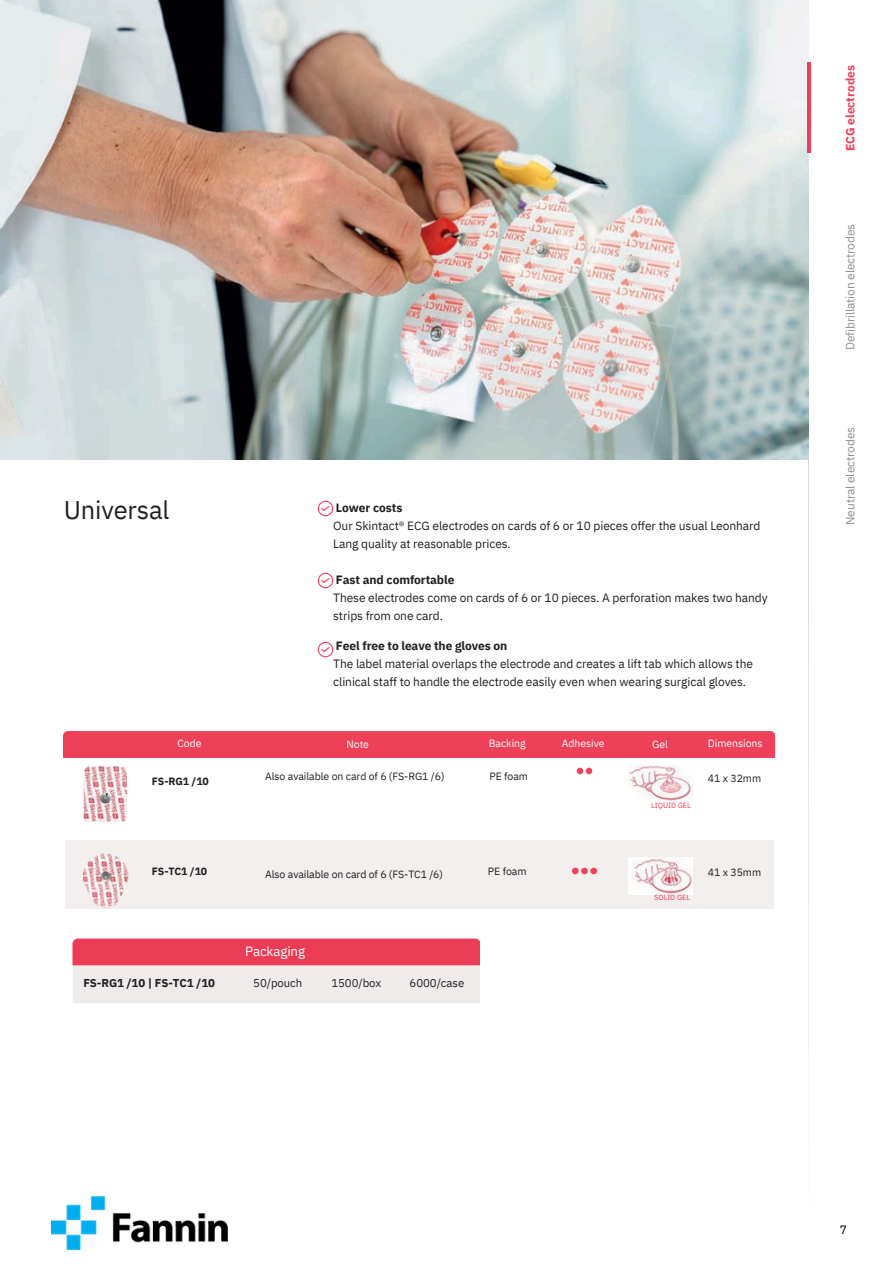
<style>
.page{position:relative;width:894px;height:1264px;background:#fff}
.page>*{position:absolute;margin:0;border:0;box-sizing:border-box;transform-origin:0 0}
.t1{font:25.5px "IBM Plex Sans";letter-spacing:-.005em;color:#231f20}
.t2{font:13.35px "IBM Plex Sans";letter-spacing:-.01em;color:#fff}
.t3{font:12px/18px "IBM Plex Sans";letter-spacing:-.005em;color:#231f20}
.t4{font:700 12px "IBM Plex Sans";color:#ef4059}
.t5{font:12px "IBM Plex Sans";color:#000}
.t6{font:11.4px "IBM Plex Sans";letter-spacing:-.005em;color:#231f20}
.t7{font:700 11.4px "IBM Plex Sans";letter-spacing:-.01em;color:#231f20}
.t8{font:10.5px "IBM Plex Sans";letter-spacing:-.005em;color:#231f20}
.t9{font:10.5px "IBM Plex Sans";letter-spacing:-.01em;color:#fff}
.t10{font:700 10.5px "IBM Plex Sans";letter-spacing:-.01em;color:#231f20}
.t11{font:7.5px "IBM Plex Sans";letter-spacing:-.01em;color:#ef4059}
.s1{font-weight:700}
</style>
<div class="page">
<img style="left:0;top:0;width:808px;height:459px">
<hr style="left:806px;top:62px;width:3px;height:90px;background:#ef4059">
<svg style="left:317px;top:501px;width:16px;height:15px"></svg>
<svg style="left:317px;top:573px;width:16px;height:15px"></svg>
<svg style="left:317px;top:642px;width:16px;height:15px"></svg>
<div style="left:64px;top:732px;width:710px;height:25px;background:#ef4059"></div>
<div style="left:65px;top:839px;width:708px;height:69px;background:#f2efee"></div>
<img style="left:576px;top:767px;width:17px;height:8px">
<img style="left:628px;top:766px;width:64px;height:36px">
<img style="left:83px;top:766px;width:43px;height:56px">
<img style="left:84px;top:853px;width:45px;height:56px">
<img style="left:571px;top:867px;width:27px;height:8px">
<img style="left:628px;top:857px;width:64px;height:37px">
<img style="left:72px;top:938px;width:407px;height:65px">
<img style="left:52px;top:1196px;width:175px;height:53px">
<p class="t1" style="left:64px;top:493px;width:107px">Universal</p>
<h5 class="t3" style="left:333px;top:498px;width:428px"><span class="s1">Lower costs<br></span>Our Skintact® ECG electrodes on cards of 6 or 10 pieces offer the usual Leonhard<br>Lang quality at reasonable prices.</h5>
<h5 class="t3" style="left:333px;top:570px;width:436px"><span class="s1">Fast and comfortable<br></span>These electrodes come on cards of 6 or 10 pieces. A perforation makes two handy strips from one card.</h5>
<h5 class="t3" style="left:333px;top:636px;width:421px"><span class="s1">Feel free to leave the gloves on<br></span>The label material overlaps the electrode and creates a lift tab which allows the clinical staff to handle the electrode easily even when wearing surgical gloves.</h5>
<h5 class="t9" style="left:177px;top:736px;width:26px">Code</h5>
<h5 class="t9" style="left:346px;top:737px;width:24px">Note</h5>
<h3 class="t9" style="left:488px;top:736px;width:38px">Backing</h3>
<h4 class="t9" style="left:562px;top:736px;width:44px">Adhesive</h4>
<h5 class="t9" style="left:652px;top:737px;width:17px">Gel</h5>
<p class="t9" style="left:707px;top:736px;width:56px">Dimensions</p>
<p class="t10" style="left:152px;top:774px;width:59px">FS-RG1 /10</p>
<p class="t8" style="left:265px;top:769px;width:181px">Also available on card of 6 (FS-RG1 /6)</p>
<p class="t8" style="left:489px;top:769px;width:40px">PE foam</p>
<h5 class="t8" style="left:707px;top:771px;width:55px">41 x 32mm</h5>
<h2 class="t11" style="left:651px;top:800px;width:41px">LIQUID GEL</h2>
<h5 class="t10" style="left:152px;top:864px;width:57px">FS-TC1 /10</h5>
<p class="t8" style="left:265px;top:867px;width:179px">Also available on card of 6 (FS-TC1 /6)</p>
<p class="t8" style="left:488px;top:864px;width:40px">PE foam</p>
<h5 class="t8" style="left:707px;top:865px;width:55px">41 x 35mm</h5>
<h3 class="t11" style="left:654px;top:892px;width:38px">SOLID GEL</h3>
<h5 class="t2" style="left:245px;top:942px;width:61px">Packaging</h5>
<h5 class="t7" style="left:83px;top:975px;width:133px">FS-RG1 /10 | FS-TC1 /10</h5>
<p class="t6" style="left:253px;top:975px;width:51px">50/pouch</p>
<p class="t6" style="left:331px;top:975px;width:51px">1500/box</p>
<p class="t6" style="left:409px;top:975px;width:56px">6000/case</p>
<h4 class="t4" style="left:841px;top:151px;width:88px;rotate:-90deg">ECG electrodes</h4>
<p class="t3" style="left:840px;top:350px;width:128px;rotate:-90deg">Defibrillation electrodes</p>
<p class="t3" style="left:840px;top:525px;width:99px;rotate:-90deg">Neutral electrodes</p>
<h4 class="t5" style="left:839px;top:1221px;width:9px">7</h4>
</div>
